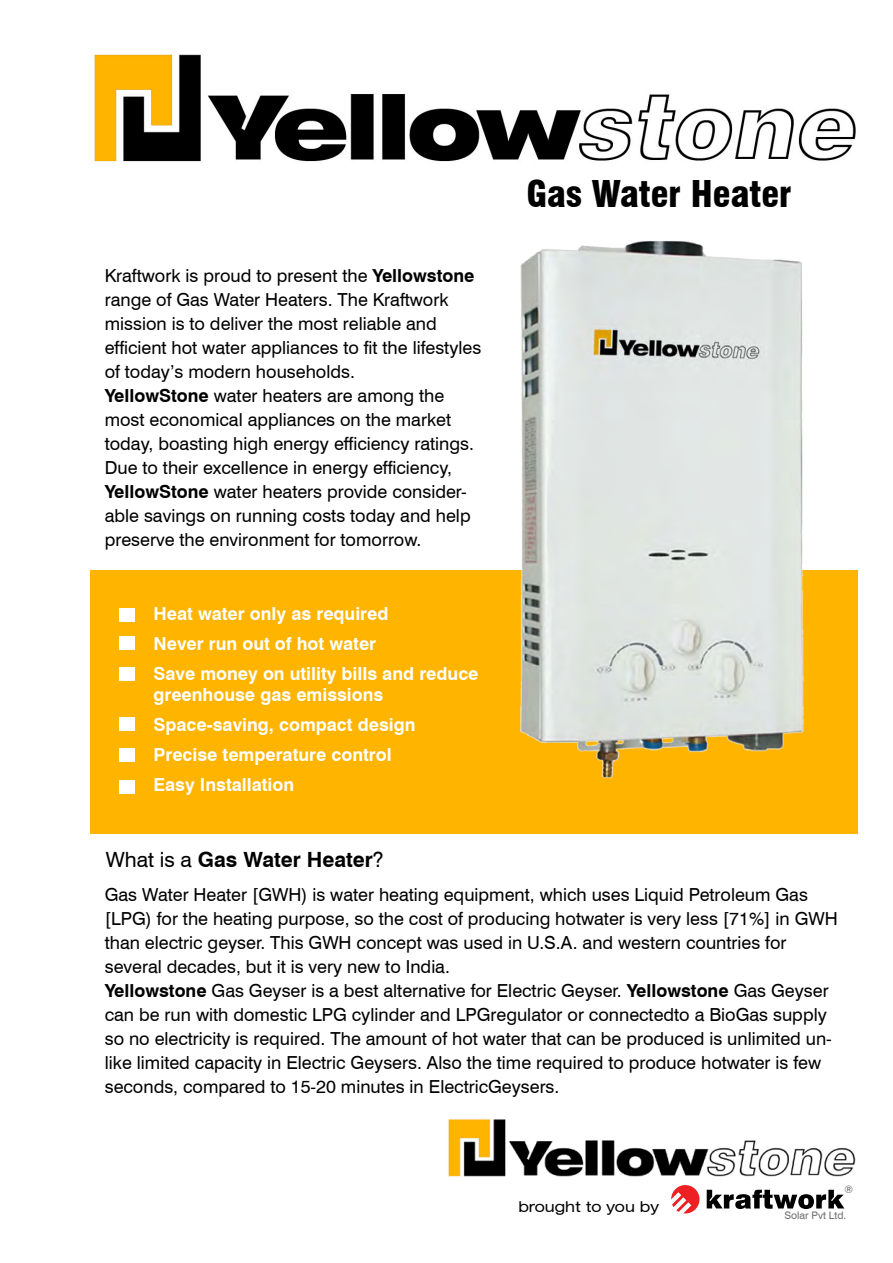
<style>
.page{position:relative;width:893px;height:1263px;background:#fff}
.page>*{position:absolute;margin:0;border:0;box-sizing:border-box;transform-origin:0 0}
.t1{font:900 condensed 36px "Swiss 721 BT";color:#000}
.t2{font:700 21px "Swiss 721 BT";color:#000}
.t3{font:18px/24px "Swiss 721 BT";color:#000}
.t4{font:700 18px/30px "Swiss 721 BT";color:#fff}
.t5{font:expanded 15px "Swiss 721 BT";color:#000}
.t6{font:10.35px "Swiss 721 BT";color:#6d6e71}
.s1{font-weight:700}
.s2{font-weight:400}
</style>
<div class="page">
<svg style="left:707px;top:1190px;width:137px;height:19px"></svg>
<svg style="left:671px;top:1185px;width:28px;height:28px"></svg>
<img style="left:448px;top:1119px;width:408px;height:58px">
<div style="left:90px;top:570px;width:767px;height:263px;background:#ffb400"></div>
<img style="left:519px;top:241px;width:285px;height:538px">
<img style="left:94px;top:54px;width:762px;height:108px">
<div style="left:120px;top:608px;width:15px;height:14px;background:#fff"></div>
<div style="left:120px;top:636px;width:15px;height:14px;background:#fff"></div>
<div style="left:120px;top:667px;width:15px;height:14px;background:#fff"></div>
<div style="left:120px;top:717px;width:15px;height:14px;background:#fff"></div>
<div style="left:120px;top:748px;width:15px;height:14px;background:#fff"></div>
<div style="left:120px;top:780px;width:15px;height:14px;background:#fff"></div>
<p class="t3" style="left:105px;top:264px;width:378px">Kraftwork is proud to present the <span class="s1">Yellowstone </span>range of Gas Water Heaters. The Kraftwork mission is to deliver the most reliable and efficient hot water appliances to fit the lifestyles of today’s modern households.<br><span class="s1">YellowStone</span> water heaters are among the most economical appliances on the market today, boasting high energy efficiency ratings.<br>Due to their excellence in energy efficiency, <span class="s1">YellowStone</span> water heaters provide consider&shy;able savings on running costs today and help preserve the environment for tomorrow.</p>
<p class="t4" style="left:153px;top:598px;width:327px">Heat water only as required<br>Never run out of hot water<br>Save money on utility bills and reduce</p>
<p class="t4" style="left:153px;top:679px;width:264px">greenhouse gas emissions<br>Space-saving, compact design<br>Precise temperature control<br>Easy Installation</p>
<p class="t2" style="left:106px;top:847px;width:280px"><span class="s2">What is a</span> Gas Water Heater<span class="s2">?</span></p>
<h1 class="t1" style="left:526px;top:172px;width:267px">Gas Water Heater</h1>
<p class="t3" style="left:105px;top:882px;width:734px">Gas Water Heater [GWH) is water heating equipment, which uses Liquid Petroleum Gas [LPG) for the heating purpose, so the cost of producing hotwater is very less [71%] in GWH than electric geyser. This GWH concept was used in U.S.A. and western countries for several decades, but it is very new to India.<br><span class="s1">Yellowstone</span> Gas Geyser is a best alternative for Electric Geyser. <span class="s1">Yellowstone</span> Gas Geyser can be run with domestic LPG cylinder and LPGregulator or connectedto a BioGas supply so no electricity is required. The amount of hot water that can be produced is unlimited un&shy;like limited capacity in Electric Geysers. Also the time required to produce hotwater is few seconds, compared to 15-20 minutes in ElectricGeysers.</p>
<p class="t6" style="left:844px;top:1183px;width:10px">®</p>
<p class="t5" style="left:518px;top:1198px;width:142px">brought to you by</p>
<p class="t6" style="left:784px;top:1209px;width:63px">Solar Pvt Ltd.</p>
</div>
